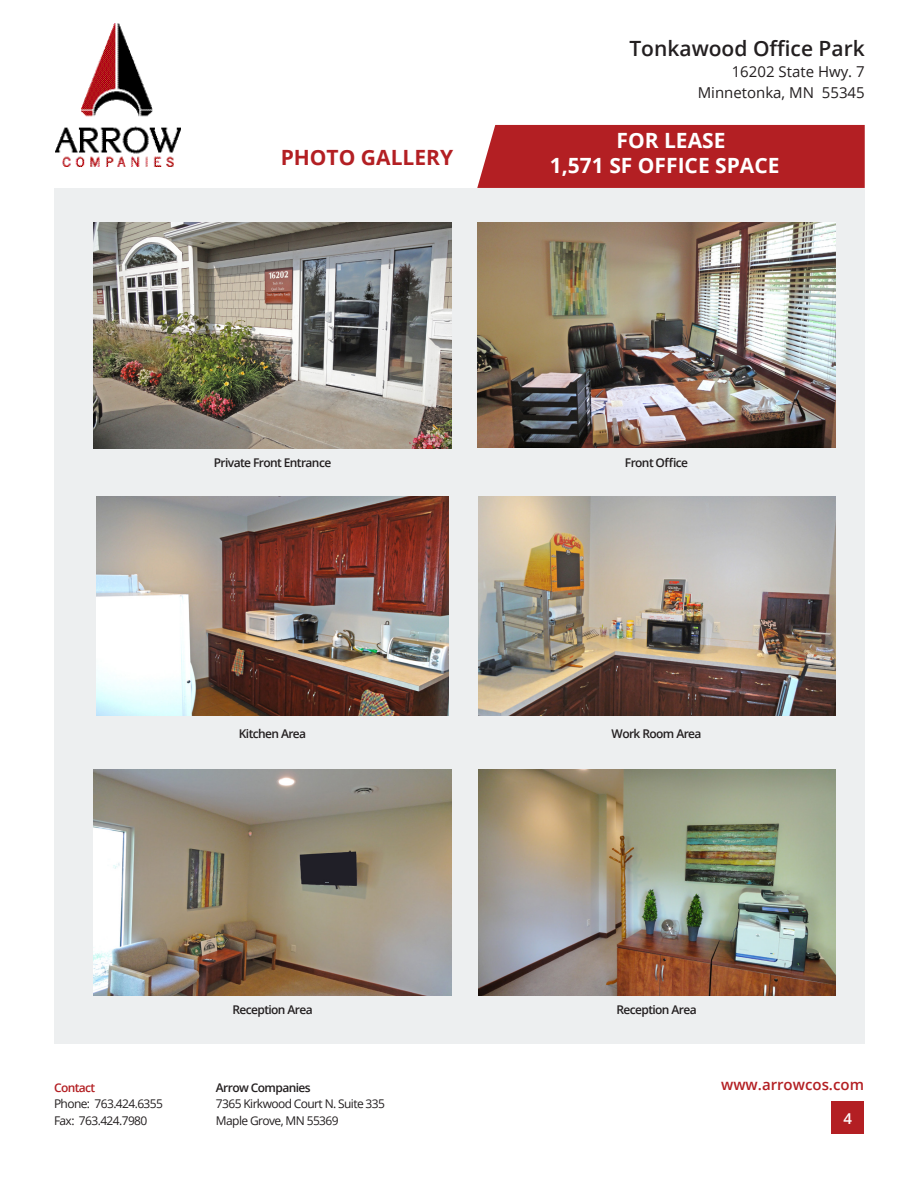
<style>
.page{position:relative;width:918px;height:1188px;background:#fff}
.page>*{position:absolute;margin:0;border:0;box-sizing:border-box;transform-origin:0 0}
.t1{font:700 21px/24.3px "Open Sans";color:#fff;text-align:center}
.t2{font:600 21px "Open Sans";color:#231f20}
.t3{font:700 21px "Open Sans";color:#b31f23}
.t4{font:15px/21px "Open Sans";color:#231f20;text-align:right}
.t5{font:600 15px "Open Sans";color:#b31f23}
.t6{font:600 15px "Open Sans";color:#fff}
.t7{font:600 12px "Open Sans";letter-spacing:-.05em;color:#231f20}
.t8{font:12px/16.5px "Open Sans";letter-spacing:-.05em;color:#231f20}
.t9{font:600 12px "Open Sans";letter-spacing:-.05em;color:#b31f23}
</style>
<div class="page">
<div style="left:832px;top:1102px;width:32px;height:32px;background:#b31f23"></div>
<img style="left:56px;top:24px;width:125px;height:143px">
<div style="left:477px;top:125px;width:388px;height:63px;background:#b31f23"></div>
<div style="left:54px;top:189px;width:811px;height:855px;background:#edeff0"></div>
<img style="left:94px;top:222px;width:357px;height:226px">
<img style="left:94px;top:770px;width:357px;height:225px">
<img style="left:96px;top:496px;width:353px;height:219px">
<img style="left:479px;top:496px;width:356px;height:219px">
<img style="left:478px;top:222px;width:357px;height:226px">
<img style="left:479px;top:770px;width:356px;height:225px">
<p class="t3" style="left:281px;top:142px;width:174px">PHOTO GALLERY</p>
<h1 class="t2" style="left:629px;top:34px;width:237px">Tonkawood Office Park</h1>
<p class="t4" style="left:698px;top:61px;width:169px">16202 State Hwy. 7<br>Minnetonka, MN 55345</p>
<h1 class="t1" style="left:550px;top:128px;width:231px">FOR LEASE<br>1,571 SF OFFICE SPACE</h1>
<p class="t7" style="left:214px;top:454px;width:119px">Private Front Entrance</p>
<p class="t7" style="left:625px;top:454px;width:65px">Front Office</p>
<p class="t7" style="left:239px;top:726px;width:69px">Kitchen Area</p>
<p class="t7" style="left:612px;top:726px;width:91px">Work Room Area</p>
<p class="t9" style="left:54px;top:1079px;width:43px">Contact</p>
<p class="t8" style="left:54px;top:1095px;width:110px">Phone: 763.424.6355<br>Fax: 763.424.7980</p>
<p class="t7" style="left:232px;top:1001px;width:82px">Reception Area</p>
<p class="t7" style="left:616px;top:1001px;width:82px">Reception Area</p>
<p class="t7" style="left:216px;top:1079px;width:96px">Arrow Companies</p>
<p class="t8" style="left:216px;top:1095px;width:171px">7365 Kirkwood Court N. Suite 335<br>Maple Grove, MN 55369</p>
<p class="t5" style="left:721px;top:1074px;width:144px">www.arrowcos.com</p>
<p class="t6" style="left:844px;top:1108px;width:10px">4</p>
</div>
